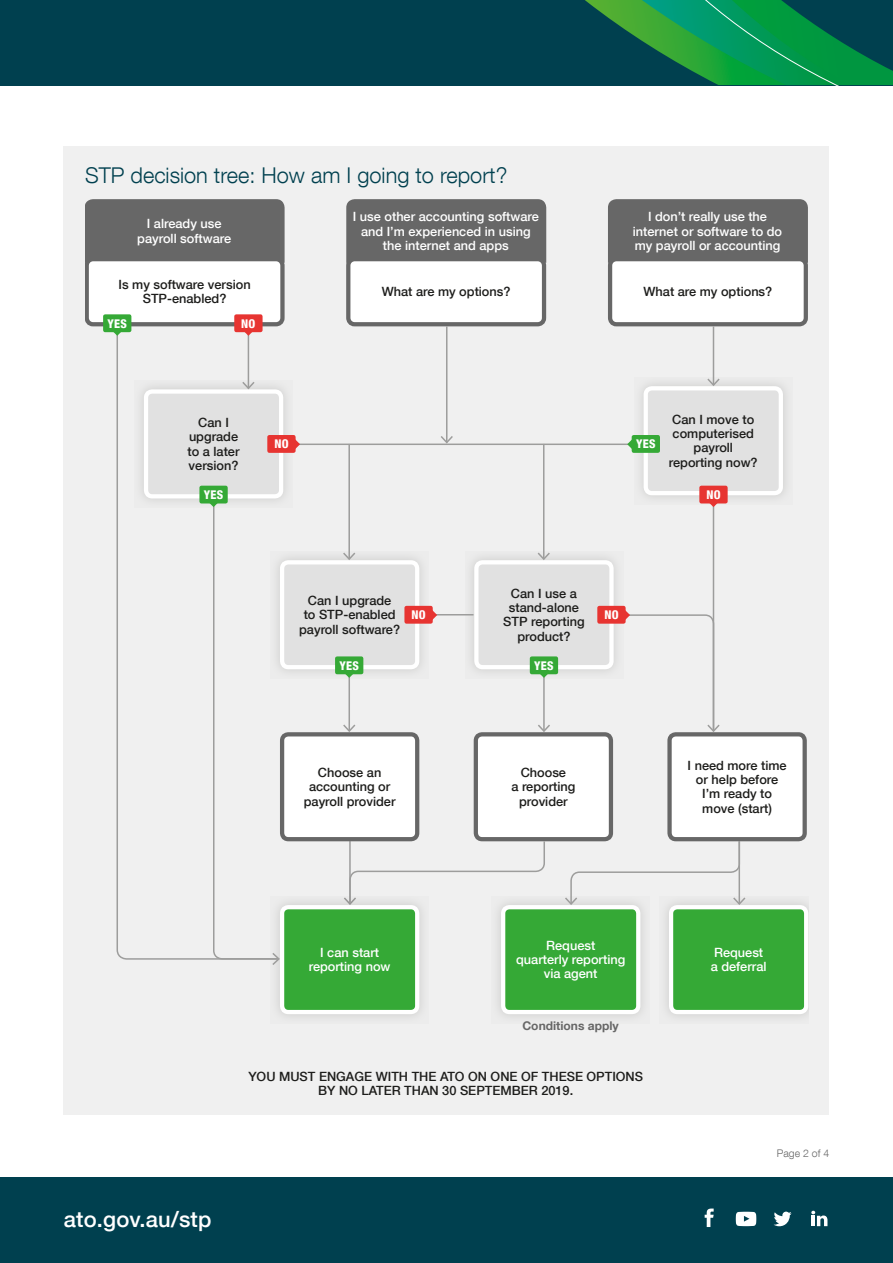
<style>
.page{position:relative;width:893px;height:1263px;background:#fff}
.page>*{position:absolute;margin:0;border:0;box-sizing:border-box;transform-origin:0 0}
.t1{font:500 21.9px "Helvetica Neue LT Com";letter-spacing:.01em;color:#fff}
.t2{font:300 21.75px "Helvetica Neue LT Com";color:#00404f}
.t3{font:500 12.75px/14.2px "Helvetica Neue LT Com";color:#1d1d1b;text-align:center}
.t4{font:500 12.75px/14.2px "Helvetica Neue LT Com";color:#fff;text-align:center}
.t5{font:800 condensed 12px "Helvetica Neue LT Com";letter-spacing:.02em;color:#fff}
.t6{font:700 12px "Helvetica Neue LT Com";color:#676767}
.t7{font:300 10.5px "Helvetica Neue LT Com";color:#676767}
</style>
<div class="page">
<div style="left:0;top:1178px;width:893px;height:85px;background:#00404f"></div>
<div style="left:0;top:0;width:893px;height:85px;background:#00404f"></div>
<svg style="left:585px;top:0;width:308px;height:85px"></svg>
<div style="left:64px;top:146px;width:765px;height:968px;background:#f0f0f0"></div>
<div style="left:85px;top:199px;width:200px;height:62px;background:#676767"></div>
<div style="left:346px;top:199px;width:200px;height:62px;background:#676767"></div>
<div style="left:608px;top:199px;width:200px;height:62px;background:#676767"></div>
<div style="left:87px;top:259px;width:195px;height:65px;background:#fff;border-radius:6px"></div>
<div style="left:85px;top:257px;width:200px;height:69px;border:4px solid #676767;border-radius:6px"></div>
<svg style="left:134px;top:380px;width:159px;height:128px"></svg>
<div style="left:634px;top:377px;width:159px;height:127px;background:#e6e6e6"></div>
<div style="left:646px;top:388px;width:135px;height:105px;background:#e1e1e1;border-radius:6px"></div>
<div style="left:644px;top:386px;width:139px;height:109px;border:4px solid #fff;border-radius:6px"></div>
<div style="left:271px;top:551px;width:158px;height:127px;background:#e5e5e5"></div>
<div style="left:282px;top:562px;width:135px;height:105px;background:#e1e1e1;border-radius:6px"></div>
<div style="left:280px;top:560px;width:139px;height:109px;border:4px solid #fff;border-radius:6px"></div>
<div style="left:492px;top:896px;width:158px;height:127px;background:#e6e6e5"></div>
<div style="left:503px;top:907px;width:135px;height:105px;background:#35a936;border-radius:6px"></div>
<div style="left:501px;top:905px;width:139px;height:109px;border:4px solid #fff;border-radius:6px"></div>
<div style="left:659px;top:896px;width:149px;height:127px;background:#e5e5e5"></div>
<div style="left:671px;top:907px;width:135px;height:105px;background:#35a936;border-radius:6px"></div>
<div style="left:669px;top:905px;width:139px;height:109px;border:4px solid #fff;border-radius:6px"></div>
<div style="left:465px;top:551px;width:158px;height:127px;background:#e6e6e5"></div>
<div style="left:476px;top:562px;width:135px;height:105px;background:#e1e1e1;border-radius:6px"></div>
<div style="left:474px;top:560px;width:140px;height:109px;border:4px solid #fff;border-radius:6px"></div>
<div style="left:348px;top:259px;width:196px;height:65px;background:#fff;border-radius:6px"></div>
<div style="left:346px;top:257px;width:200px;height:69px;border:4px solid #676767;border-radius:6px"></div>
<div style="left:610px;top:259px;width:196px;height:65px;background:#fff;border-radius:6px"></div>
<div style="left:608px;top:257px;width:200px;height:69px;border:4px solid #676767;border-radius:6px"></div>
<hr style="left:349px;top:675px;width:1px;height:56px;background:#9d9d9c">
<svg style="left:343px;top:723px;width:13px;height:9px"></svg>
<hr style="left:543px;top:673px;width:2px;height:58px;background:#9d9d9c">
<svg style="left:538px;top:723px;width:12px;height:9px"></svg>
<hr style="left:433px;top:614px;width:40px;height:1px;background:#9d9d9c">
<svg style="left:433px;top:611px;width:4px;height:8px"></svg>
<div style="left:404px;top:606px;width:29px;height:18px;background:#e73431;border-radius:2px"></div>
<hr style="left:713px;top:504px;width:1px;height:227px;background:#9d9d9c">
<div style="left:282px;top:734px;width:135px;height:105px;background:#fff;border-radius:6px"></div>
<div style="left:280px;top:732px;width:139px;height:109px;border:4px solid #676767;border-radius:6px"></div>
<div style="left:476px;top:734px;width:135px;height:105px;background:#fff;border-radius:6px"></div>
<div style="left:474px;top:732px;width:139px;height:109px;border:4px solid #676767;border-radius:6px"></div>
<div style="left:670px;top:734px;width:135px;height:105px;background:#fff;border-radius:6px"></div>
<div style="left:667px;top:732px;width:140px;height:109px;border:4px solid #676767;border-radius:6px"></div>
<div style="left:271px;top:896px;width:158px;height:127px;background:#e5e5e5"></div>
<div style="left:282px;top:907px;width:135px;height:105px;background:#35a936;border-radius:6px"></div>
<div style="left:280px;top:905px;width:139px;height:109px;border:4px solid #fff;border-radius:6px"></div>
<svg style="left:116px;top:330px;width:164px;height:630px"></svg>
<svg style="left:342px;top:840px;width:204px;height:66px"></svg>
<svg style="left:563px;top:840px;width:184px;height:66px"></svg>
<hr style="left:295px;top:444px;width:335px;height:1px;background:#9d9d9c">
<hr style="left:446px;top:326px;width:1px;height:116px;background:#9d9d9c">
<svg style="left:439px;top:434px;width:15px;height:10px"></svg>
<hr style="left:713px;top:326px;width:1px;height:59px;background:#9d9d9c">
<svg style="left:706px;top:377px;width:15px;height:10px"></svg>
<hr style="left:348px;top:444px;width:2px;height:115px;background:#9d9d9c">
<svg style="left:341px;top:551px;width:16px;height:10px"></svg>
<hr style="left:543px;top:444px;width:1px;height:115px;background:#9d9d9c">
<svg style="left:536px;top:551px;width:15px;height:10px"></svg>
<svg style="left:240px;top:332px;width:16px;height:4px"></svg>
<div style="left:234px;top:314px;width:29px;height:18px;background:#e73431;border-radius:2px"></div>
<svg style="left:109px;top:332px;width:16px;height:4px"></svg>
<div style="left:103px;top:314px;width:28px;height:18px;background:#35a936;border-radius:2px"></div>
<svg style="left:626px;top:607px;width:95px;height:126px"></svg>
<div style="left:597px;top:606px;width:29px;height:18px;background:#e73431;border-radius:2px"></div>
<svg style="left:536px;top:674px;width:16px;height:4px"></svg>
<div style="left:530px;top:656px;width:28px;height:18px;background:#35a936;border-radius:2px"></div>
<svg style="left:627px;top:436px;width:5px;height:16px"></svg>
<div style="left:632px;top:435px;width:28px;height:18px;background:#35a936;border-radius:2px"></div>
<svg style="left:206px;top:491px;width:75px;height:476px"></svg>
<div style="left:199px;top:486px;width:29px;height:17px;background:#35a936;border-radius:2px"></div>
<svg style="left:296px;top:440px;width:4px;height:8px"></svg>
<div style="left:267px;top:435px;width:29px;height:18px;background:#e73431;border-radius:2px"></div>
<svg style="left:341px;top:674px;width:16px;height:4px"></svg>
<div style="left:335px;top:656px;width:28px;height:18px;background:#35a936;border-radius:2px"></div>
<svg style="left:705px;top:503px;width:16px;height:4px"></svg>
<div style="left:699px;top:486px;width:29px;height:17px;background:#e73431;border-radius:2px"></div>
<svg style="left:705px;top:1208px;width:9px;height:19px"></svg>
<svg style="left:736px;top:1212px;width:20px;height:14px"></svg>
<svg style="left:774px;top:1211px;width:18px;height:15px"></svg>
<svg style="left:811px;top:1211px;width:16px;height:15px"></svg>
<p class="t2" style="left:85px;top:162px;width:424px">STP decision tree: How am I going to report?</p>
<p class="t4" style="left:137px;top:217px;width:95px">I already use payroll software</p>
<p class="t4" style="left:353px;top:209px;width:188px">I use other accounting software and I’m experienced in using the internet and apps</p>
<p class="t4" style="left:633px;top:209px;width:151px">I don’t really use the internet or software to do my payroll or accounting</p>
<p class="t3" style="left:119px;top:277px;width:134px">Is my software version<br>STP-enabled?</p>
<p class="t3" style="left:382px;top:284px;width:130px">What are my options?</p>
<p class="t3" style="left:643px;top:284px;width:130px">What are my options?</p>
<p class="t5" style="left:108px;top:316px;width:21px">YES</p>
<p class="t5" style="left:241px;top:316px;width:16px">NO</p>
<p class="t3" style="left:188px;top:415px;width:54px">Can I upgrade to a later version?</p>
<p class="t3" style="left:669px;top:412px;width:90px">Can I move to computerised payroll reporting now?</p>
<p class="t5" style="left:274px;top:437px;width:16px">NO</p>
<p class="t5" style="left:636px;top:437px;width:21px">YES</p>
<p class="t5" style="left:204px;top:487px;width:21px">YES</p>
<p class="t3" style="left:299px;top:593px;width:102px">Can I upgrade<br>to STP-enabled payroll software?</p>
<p class="t5" style="left:340px;top:658px;width:21px">YES</p>
<p class="t5" style="left:411px;top:607px;width:16px">NO</p>
<p class="t3" style="left:503px;top:586px;width:83px">Can I use a stand-alone<br>STP reporting product?</p>
<p class="t5" style="left:534px;top:658px;width:21px">YES</p>
<p class="t5" style="left:604px;top:607px;width:16px">NO</p>
<p class="t5" style="left:706px;top:487px;width:16px">NO</p>
<p class="t3" style="left:304px;top:765px;width:93px">Choose an accounting or payroll provider</p>
<p class="t3" style="left:511px;top:765px;width:66px">Choose<br>a reporting provider</p>
<p class="t3" style="left:688px;top:758px;width:101px">I need more time or help before<br>I’m ready to move (start)</p>
<p class="t1" style="left:64px;top:1205px;width:149px">ato.gov.au/stp</p>
<p class="t4" style="left:309px;top:945px;width:83px">I can start reporting now</p>
<p class="t4" style="left:516px;top:938px;width:111px">Request<br>quarterly reporting via agent</p>
<p class="t4" style="left:711px;top:945px;width:57px;text-align:left">Request a deferral</p>
<p class="t6" style="left:522px;top:1018px;width:98px">Conditions apply</p>
<p class="t3" style="left:248px;top:1069px;width:396px">YOU MUST ENGAGE WITH THE ATO ON ONE OF THESE OPTIONS<br>BY NO LATER THAN 30 SEPTEMBER 2019.</p>
<p class="t7" style="left:777px;top:1146px;width:54px">Page 2 of 4</p>
</div>
